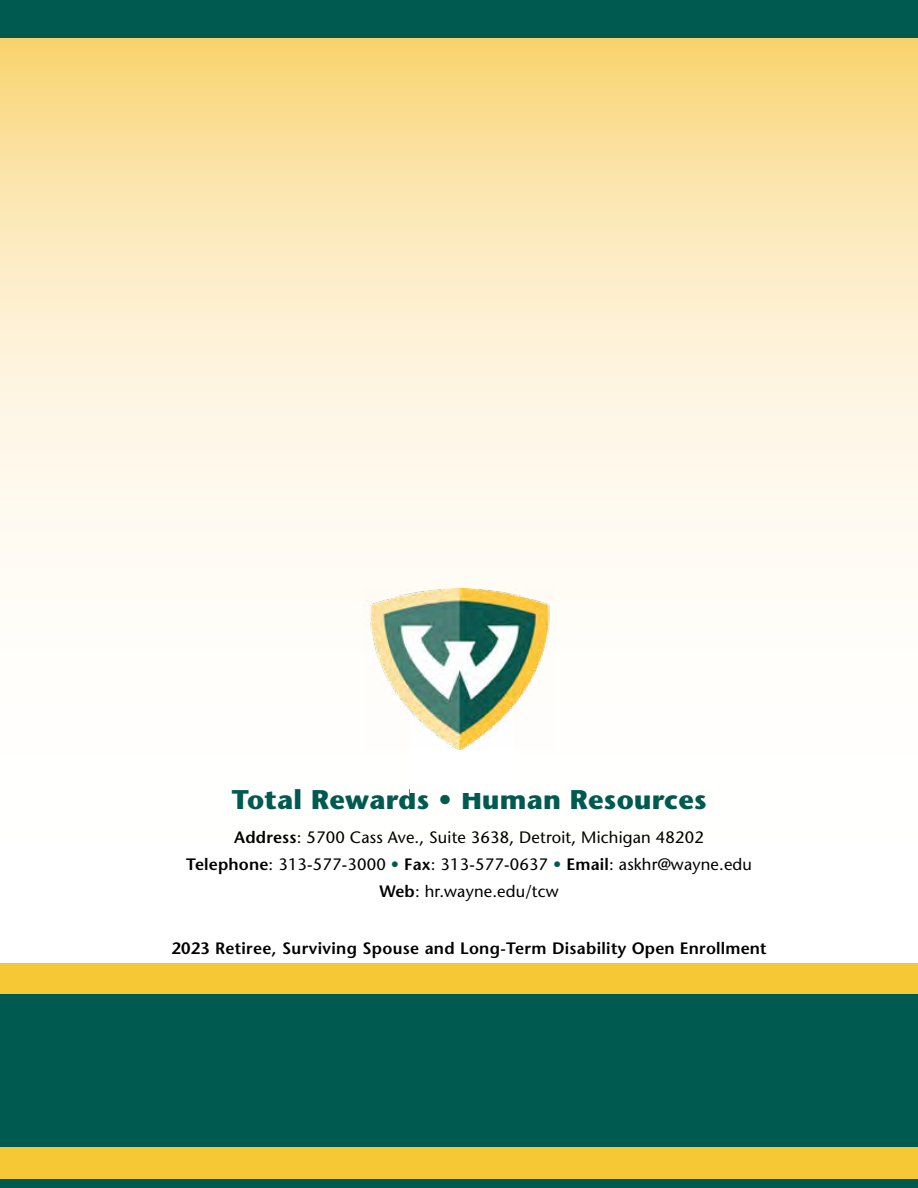
<style>
.page{position:relative;width:918px;height:1188px;background:#fff}
.page>*{position:absolute;margin:0;border:0;box-sizing:border-box;transform-origin:0 0}
.t1{font:700 27px "Stone Sans";letter-spacing:.01em;color:#005a4f}
.t2{font:16.5px/27px "Stone Sans";letter-spacing:.01em;color:#000;text-align:center}
.t3{font:600 16.5px "Stone Sans";letter-spacing:.02em;color:#000}
.s1{font-weight:600}
.s2{color:#005a4f}
</style>
<div class="page">
<svg style="left:0;top:37px;width:918px;height:531px;background:#fcecc4"></svg>
<div style="left:0;top:963px;width:918px;height:217px;background:#f6c836"></div>
<div style="left:0;top:994px;width:918px;height:153px;background:#005a4f"></div>
<div style="left:0;top:1180px;width:918px;height:8px;background:#005a4f"></div>
<div style="left:0;top:0;width:918px;height:37px;background:#005a4f"></div>
<img style="left:363px;top:588px;width:190px;height:161px">
<h1 class="t1" style="left:232px;top:784px;width:476px">Total Rewards • Human Resources</h1>
<p class="t2" style="left:186px;top:824px;width:567px"><span class="s1">Address</span>: 5700 Cass Ave., Suite 3638, Detroit, Michigan 48202<br><span class="s1">Telephone</span>: 313-577-3000 <span class="s2">•</span> <span class="s1">Fax</span>: 313-577-0637 <span class="s2">•</span> <span class="s1">Email</span>: askhr@wayne.edu<br><span class="s1">Web</span>: hr.wayne.edu/tcw</p>
<p class="t3" style="left:172px;top:938px;width:597px">2023 Retiree, Surviving Spouse and Long-Term Disability Open Enrollment</p>
</div>
